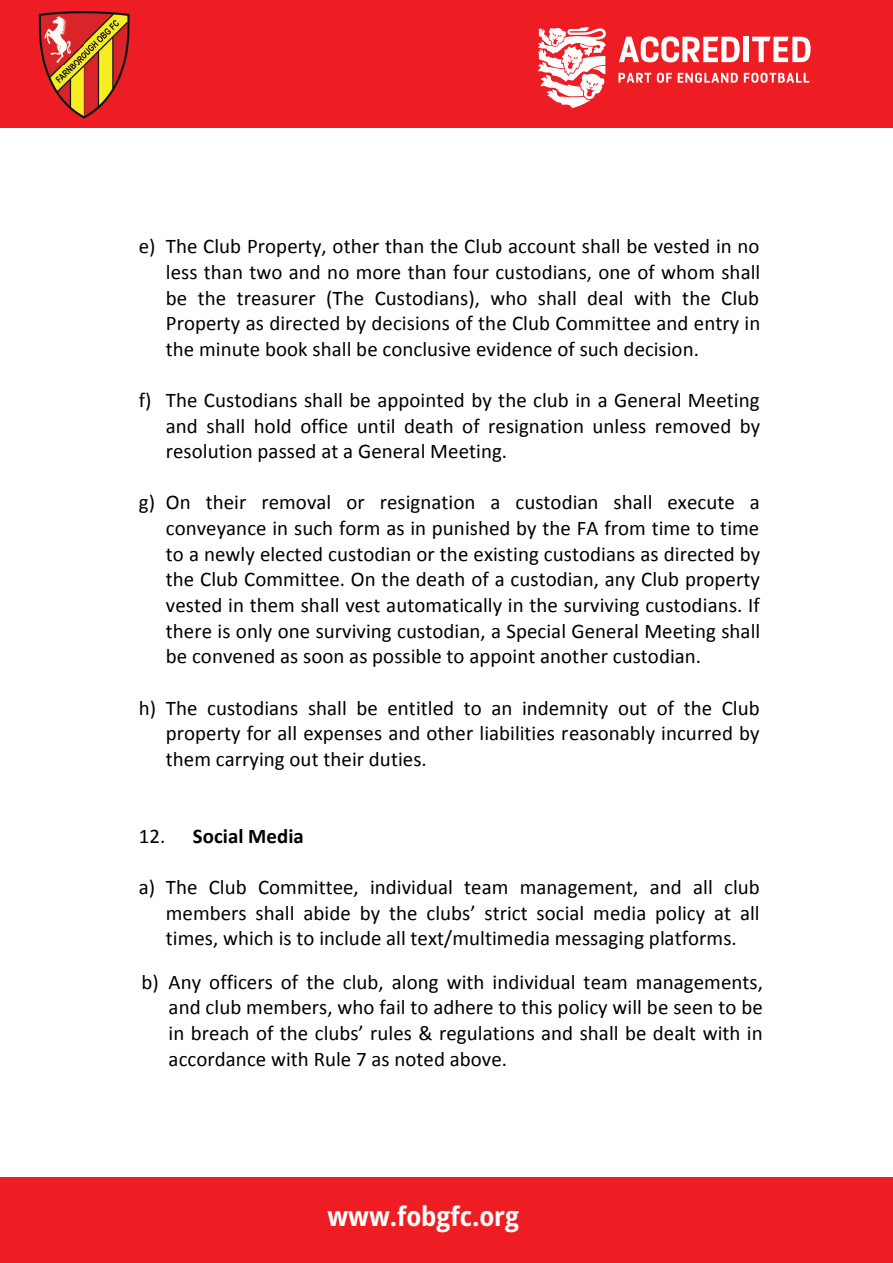
<style>
.page{position:relative;width:893px;height:1263px;background:#fff}
.page>*{position:absolute;margin:0;border:0;box-sizing:border-box;transform-origin:0 0}
.t1{font:700 semi-condensed 27px "Open Sans";color:#fff}
.t2{font:20.85px/25.7px "Calibri";letter-spacing:.005em;color:#000;text-align:justify}
.t3{font:700 20.85px "Calibri";color:#000}
.s1{font-weight:400}
</style>
<div class="page">
<div style="left:0;top:0;width:893px;height:128px;background:#ee1d23"></div>
<div style="left:0;top:1178px;width:893px;height:85px;background:#ee1d23"></div>
<img style="left:39px;top:11px;width:91px;height:108px">
<div style="left:743px;top:37px;width:5px;height:25px;background:#fff"></div>
<svg style="left:619px;top:36px;width:121px;height:26px"></svg>
<svg style="left:752px;top:37px;width:58px;height:25px"></svg>
<svg style="left:538px;top:27px;width:68px;height:81px"></svg>
<svg style="left:618px;top:73px;width:33px;height:10px"></svg>
<svg style="left:657px;top:73px;width:15px;height:10px"></svg>
<svg style="left:678px;top:73px;width:60px;height:10px"></svg>
<svg style="left:744px;top:73px;width:65px;height:10px"></svg>
<p class="t2" style="left:166px;top:233px;width:596px;text-indent:-27px">e) The Club Property, other than the Club account shall be vested in no less than two and no more than four custodians, one of whom shall be the treasurer (The Custodians), who shall deal with the Club Property as directed by decisions of the Club Committee and entry in the minute book shall be conclusive evidence of such decision.</p>
<p class="t2" style="left:166px;top:387px;width:596px;text-indent:-27px">f) The Custodians shall be appointed by the club in a General Meeting and shall hold office until death of resignation unless removed by resolution passed at a General Meeting.</p>
<p class="t2" style="left:166px;top:490px;width:596px;text-indent:-27px">g) On their removal or resignation a custodian shall execute a conveyance in such form as in punished by the FA from time to time to a newly elected custodian or the existing custodians as directed by the Club Committee. On the death of a custodian, any Club property vested in them shall vest automatically in the surviving custodians. If there is only one surviving custodian, a Special General Meeting shall be convened as soon as possible to appoint another custodian.</p>
<p class="t2" style="left:166px;top:695px;width:595px;text-indent:-27px">h) The custodians shall be entitled to an indemnity out of the Club property for all expenses and other liabilities reasonably incurred by them carrying out their duties.</p>
<p class="t3" style="left:139px;top:822px;width:167px"><span class="s1">12.</span> Social Media</p>
<p class="t2" style="left:166px;top:874px;width:595px;text-indent:-27px">a) The Club Committee, individual team management, and all club members shall abide by the clubs’ strict social media policy at all times, which is to include all text/multimedia messaging platforms.</p>
<p class="t2" style="left:169px;top:969px;width:596px;text-indent:-27px">b) Any officers of the club, along with individual team managements, and club members, who fail to adhere to this policy will be seen to be in breach of the clubs’ rules &amp; regulations and shall be dealt with in accordance with Rule 7 as noted above.</p>
<p class="t1" style="left:327px;top:1197px;width:193px">www.fobgfc.org</p>
</div>
